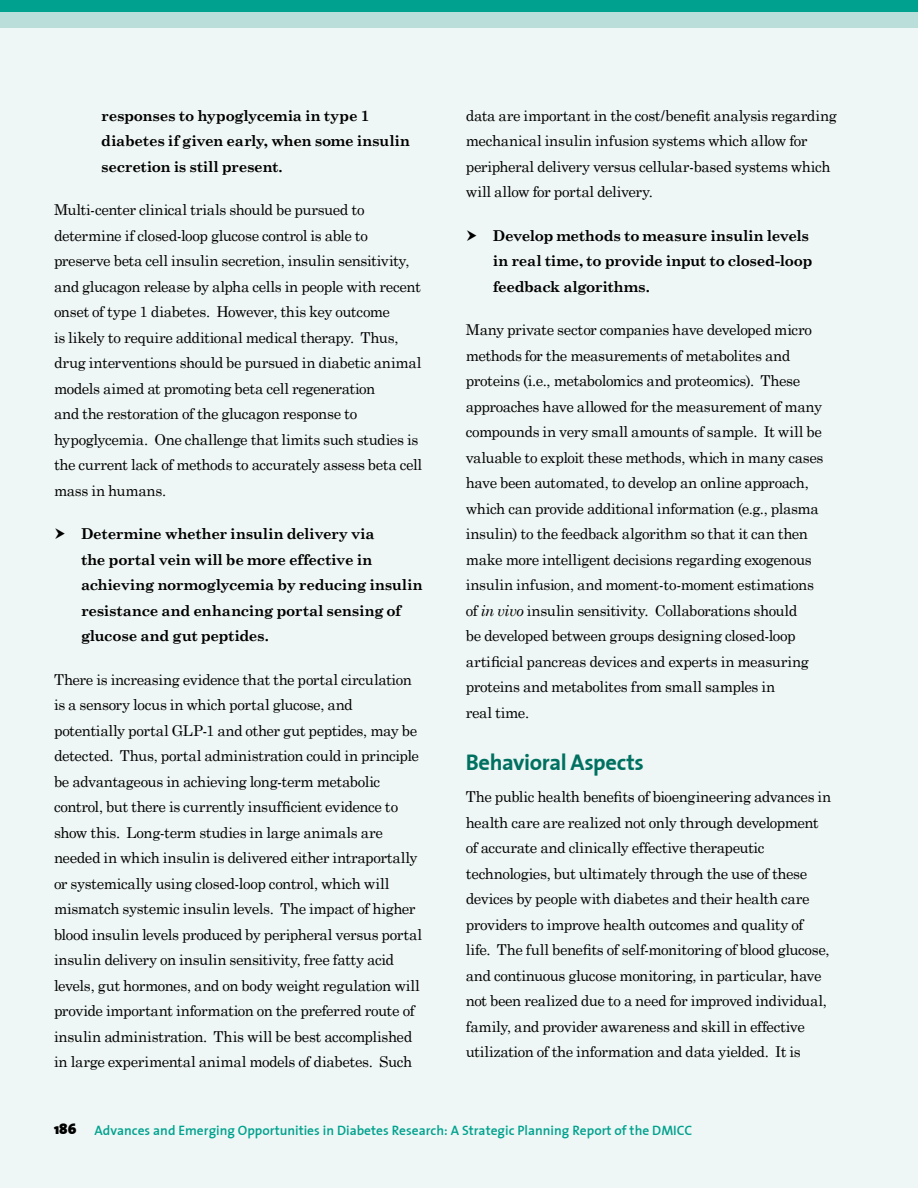
<style>
.page{position:relative;width:918px;height:1188px;background:#eef7f5}
.page>*{position:absolute;margin:0;border:0;box-sizing:border-box;transform-origin:0 0}
.t1{font:22.5px "Bank Sans Bold Plain";letter-spacing:-.015em;color:#007161}
.t2{font:15px/25.5px "Century Schoolbook";letter-spacing:-.025em;color:#000}
.t3{font:700 15px/25.5px "Century Schoolbook";letter-spacing:-.02em;color:#000}
.t4{font:13.5px "Bank Sans Semi Bold Plain";color:#00a18e}
.s1{font-style:italic}
.s2{font-family:"Bank Sans Black Plain";font-size:15px;color:#000}
</style>
<div class="page">
<div style="left:0;top:0;width:918px;height:28px;background:#badfdb"></div>
<div style="left:0;top:0;width:918px;height:12px;background:#00a18e"></div>
<p class="t3" style="left:101px;top:102px;width:310px">responses to hypoglycemia in type 1 diabetes if given early, when some insulin secretion is still present.</p>
<p class="t2" style="left:54px;top:197px;width:370px">Multi-center clinical trials should be pursued to determine if closed-loop glucose control is able to preserve beta cell insulin secretion, insulin sensitivity, and glucagon release by alpha cells in people with recent onset of type 1 diabetes. However, this key outcome<br>is likely to require additional medical therapy. Thus, drug interventions should be pursued in diabetic animal models aimed at promoting beta cell regeneration<br>and the restoration of the glucagon response to hypoglycemia. One challenge that limits such studies is the current lack of methods to accurately assess beta cell mass in humans.</p>
<p class="t3" style="left:81px;top:521px;width:343px">Determine whether insulin delivery via<br>the portal vein will be more effective in achieving normoglycemia by reducing insulin resistance and enhancing portal sensing of glucose and gut peptides.</p>
<p class="t2" style="left:54px;top:666px;width:367px">There is increasing evidence that the portal circulation is a sensory locus in which portal glucose, and potentially portal GLP-1 and other gut peptides, may be detected. Thus, portal administration could in principle be advantageous in achieving long-term metabolic</p>
<p class="t2" style="left:54px;top:794px;width:346px">control, but there is currently insufficient evidence to</p>
<p class="t2" style="left:54px;top:819px;width:370px">show this. Long-term studies in large animals are needed in which insulin is delivered either intraportally or systemically using closed-loop control, which will mismatch systemic insulin levels. The impact of higher blood insulin levels produced by peripheral versus portal insulin delivery on insulin sensitivity, free fatty acid levels, gut hormones, and on body weight regulation will provide important information on the preferred route of insulin administration. This will be best accomplished in large experimental animal models of diabetes. Such</p>
<p class="t2" style="left:466px;top:102px;width:373px">data are important in the cost/benefit analysis regarding</p>
<p class="t2" style="left:466px;top:128px;width:366px">mechanical insulin infusion systems which allow for peripheral delivery versus cellular-based systems which will allow for portal delivery.</p>
<p class="t3" style="left:493px;top:222px;width:321px">Develop methods to measure insulin levels in real time, to provide input to closed-loop feedback algorithms.</p>
<p class="t2" style="left:466px;top:317px;width:359px">Many private sector companies have developed micro methods for the measurements of metabolites and proteins (i.e., metabolomics and proteomics). These approaches have allowed for the measurement of many compounds in very small amounts of sample. It will be valuable to exploit these methods, which in many cases have been automated, to develop an online approach, which can provide additional information (e.g., plasma insulin) to the feedback algorithm so that it can then make more intelligent decisions regarding exogenous insulin infusion, and moment-to-moment estimations of <span class="s1">in vivo</span> insulin sensitivity. Collaborations should<br>be developed between groups designing closed-loop</p>
<p class="t2" style="left:466px;top:648px;width:345px">artificial pancreas devices and experts in measuring</p>
<p class="t2" style="left:466px;top:674px;width:311px">proteins and metabolites from small samples in real time.</p>
<p class="t1" style="left:466px;top:750px;width:180px">Behavioral Aspects</p>
<p class="t2" style="left:466px;top:784px;width:367px">The public health benefits of bioengineering advances in</p>
<p class="t2" style="left:466px;top:809px;width:355px">health care are realized not only through development of accurate and clinically effective therapeutic technologies, but ultimately through the use of these devices by people with diabetes and their health care providers to improve health outcomes and quality of</p>
<p class="t2" style="left:466px;top:937px;width:366px">life. The full benefits of self-monitoring of blood glucose,</p>
<p class="t2" style="left:466px;top:962px;width:363px">and continuous glucose monitoring, in particular, have not been realized due to a need for improved individual, family, and provider awareness and skill in effective utilization of the information and data yielded. It is</p>
<p class="t4" style="left:54px;top:1123px;width:640px"><span class="s2">186</span> advances and emerging opportunities in diabetes research: a Strategic Planning report of the dmicc</p>
</div>
